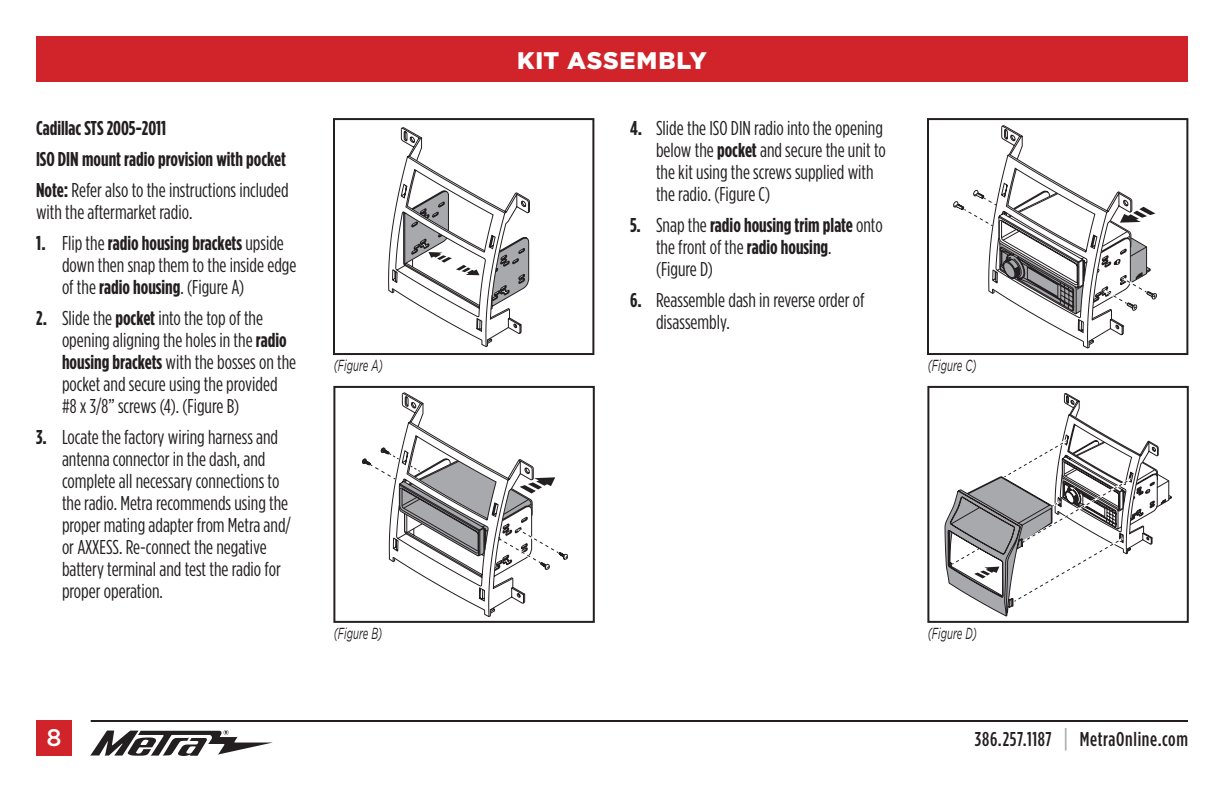
<style>
.page{position:relative;width:1224px;height:792px;background:#fff}
.page>*{position:absolute;margin:0;border:0;box-sizing:border-box;transform-origin:0 0}
.t1{font:900 24px "Gotham";letter-spacing:.03em;color:#fff}
.t2{font:500 24px "Gotham";color:#fff}
.t3{font:20px/22px "Gotham Condensed";color:#231f20}
.t4{font:700 20px/31px "Gotham Condensed";color:#231f20}
.t5{font:500 20px "Gotham Condensed";letter-spacing:.03em;color:#231f20}
.t6{font:italic 16px "Gotham";color:#231f20;scale:.6 1}
.s1{font-weight:400}
.s2{font-weight:700}
.s3{font-size:26px;color:#a8a9ad}
</style>
<div class="page">
<div style="left:36px;top:36px;width:1152px;height:45px;background:#d1232a"></div>
<svg style="left:90px;top:730px;width:183px;height:26px"></svg>
<hr style="left:91px;top:720px;width:1097px;height:2px;background:#231f20">
<div style="left:36px;top:720px;width:36px;height:36px;background:#d1232a"></div>
<svg style="left:362px;top:393px;width:206px;height:224px"></svg>
<div style="left:333px;top:386px;width:262px;height:237px;border:2px solid #231f20"></div>
<svg style="left:945px;top:393px;width:227px;height:223px"></svg>
<div style="left:927px;top:386px;width:262px;height:237px;border:2px solid #231f20"></div>
<svg style="left:388px;top:128px;width:142px;height:219px"></svg>
<div style="left:333px;top:118px;width:261px;height:237px;border:2px solid #231f20"></div>
<svg style="left:953px;top:126px;width:204px;height:222px"></svg>
<div style="left:927px;top:118px;width:261px;height:237px;border:2px solid #231f20"></div>
<p class="t4" style="left:36px;top:112px;width:254px">Cadillac STS 2005-2011<br>ISO DIN mount radio provision with pocket<br>Note: <span class="s1">Refer also to the instructions included</span></p>
<p class="t3" style="left:36px;top:201px;width:158px">with the aftermarket radio.</p>
<p class="t3" style="left:62px;top:232px;width:236px;text-indent:-26px"><span class="s2">1.</span> Flip the <span class="s2">radio housing brackets</span> upside down then snap them to the inside edge of the <span class="s2">radio housing</span>. (Figure A)</p>
<p class="t3" style="left:62px;top:307px;width:236px;text-indent:-26px"><span class="s2">2.</span> Slide the <span class="s2">pocket</span> into the top of the opening aligning the holes in the <span class="s2">radio housing brackets</span> with the bosses on the pocket and secure using the provided #8 x 3/8” screws (4). (Figure B)</p>
<p class="t3" style="left:62px;top:426px;width:231px;text-indent:-26px"><span class="s2">3.</span> Locate the factory wiring harness and antenna connector in the dash, and complete all necessary connections to the radio. Metra recommends using the proper mating adapter from Metra and/ or AXXESS. Re-connect the negative battery terminal and test the radio for proper operation.</p>
<p class="t1" style="left:517px;top:47px;width:191px">KIT ASSEMBLY</p>
<p class="t3" style="left:656px;top:117px;width:231px;text-indent:-26px"><span class="s2">4.</span> Slide the ISO DIN radio into the opening below the <span class="s2">pocket</span> and secure the unit to the kit using the screws supplied with the radio. (Figure C)</p>
<p class="t4" style="left:656px;top:213px;width:228px;line-height:22px;text-indent:-26px">5. <span class="s1">Snap the</span> radio housing trim plate <span class="s1">onto the front of the</span> radio housing<span class="s1">.<br>(Figure D)</span></p>
<p class="t3" style="left:656px;top:289px;width:210px;text-indent:-26px"><span class="s2">6.</span> Reassemble dash in reverse order of disassembly.</p>
<p class="t6" style="left:334px;top:357px;width:83px">(Figure A)</p>
<p class="t6" style="left:928px;top:357px;width:83px">(Figure C)</p>
<p class="t6" style="left:334px;top:625px;width:83px">(Figure B)</p>
<p class="t6" style="left:928px;top:625px;width:83px">(Figure D)</p>
<p class="t2" style="left:46px;top:724px;width:17px">8</p>
<p class="t5" style="left:975px;top:728px;width:215px">386.257.1187 <span class="s3">|</span> MetraOnline.com</p>
</div>
